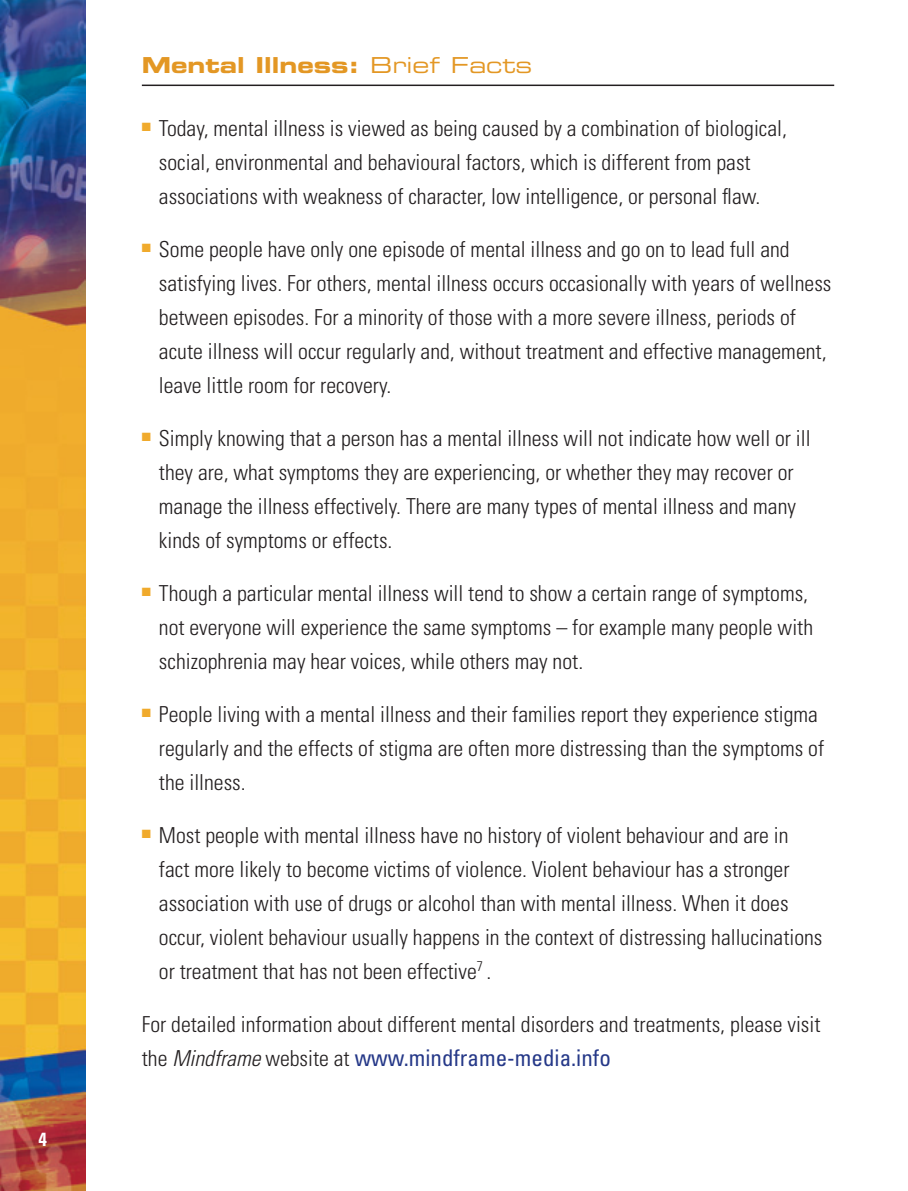
<style>
.page{position:relative;width:908px;height:1191px;background:#fff}
.page>*{position:absolute;margin:0;border:0;box-sizing:border-box;transform-origin:0 0}
.t1{font:condensed 23px "Univers";color:#253888}
.t2{font:300 condensed 22px/34px "Univers";color:#231f20}
.t3{font:22px "Eurostile LT Std Bold Ex 2";color:#e39724}
.t4{font:700 condensed 19px "Univers";color:#fff}
.s1{font-family:"Eurostile LT Std Ex 2"}
.s2{font-weight:300;font-size:22px;color:#231f20}
.s3{font-weight:300;font-style:italic;font-size:22px;color:#231f20}
</style>
<div class="page">
<hr style="left:142px;top:85px;width:691px;height:1px;background:#231f20">
<img style="left:0;top:0;width:85px;height:1191px">
<p class="t4" style="left:38px;top:1127px;width:10px">4</p>
<p class="t3" style="left:142px;top:50px;width:392px">Mental Illness: <span class="s1">Brief Facts</span></p>
<p class="t2" style="left:159px;top:110px;width:629px;text-indent:-17px"><sup>■</sup> Today, mental illness is viewed as being caused by a combination of biological, social, environmental and behavioural factors, which is different from past associations with weakness of character, low intelligence, or personal flaw.</p>
<p class="t2" style="left:159px;top:231px;width:673px;text-indent:-17px"><sup>■</sup> Some people have only one episode of mental illness and go on to lead full and satisfying lives. For others, mental illness occurs occasionally with years of wellness between episodes. For a minority of those with a more severe illness, periods of acute illness will occur regularly and, without treatment and effective management, leave little room for recovery.</p>
<p class="t2" style="left:159px;top:420px;width:653px;text-indent:-17px"><sup>■</sup> Simply knowing that a person has a mental illness will not indicate how well or ill they are, what symptoms they are experiencing, or whether they may recover or manage the illness effectively. There are many types of mental illness and many kinds of symptoms or effects.</p>
<p class="t2" style="left:159px;top:575px;width:655px;text-indent:-17px"><sup>■</sup> Though a particular mental illness will tend to show a certain range of symptoms, not everyone will experience the same symptoms – for example many people with schizophrenia may hear voices, while others may not.</p>
<p class="t2" style="left:159px;top:696px;width:666px;text-indent:-17px"><sup>■</sup> People living with a mental illness and their families report they experience stigma regularly and the effects of stigma are often more distressing than the symptoms of the illness.</p>
<p class="t2" style="left:159px;top:817px;width:664px;text-indent:-17px"><sup>■</sup> Most people with mental illness have no history of violent behaviour and are in fact more likely to become victims of violence. Violent behaviour has a stronger association with use of drugs or alcohol than with mental illness. When it does occur, violent behaviour usually happens in the context of distressing hallucinations or treatment that has not been effective<sup>7</sup> .</p>
<p class="t2" style="left:142px;top:1006px;width:679px">For detailed information about different mental disorders and treatments, please visit</p>
<p class="t1" style="left:142px;top:1043px;width:470px"><span class="s2">the</span> <span class="s3">Mindframe</span> <span class="s2">website at</span> www.mindframe-media.info</p>
</div>
